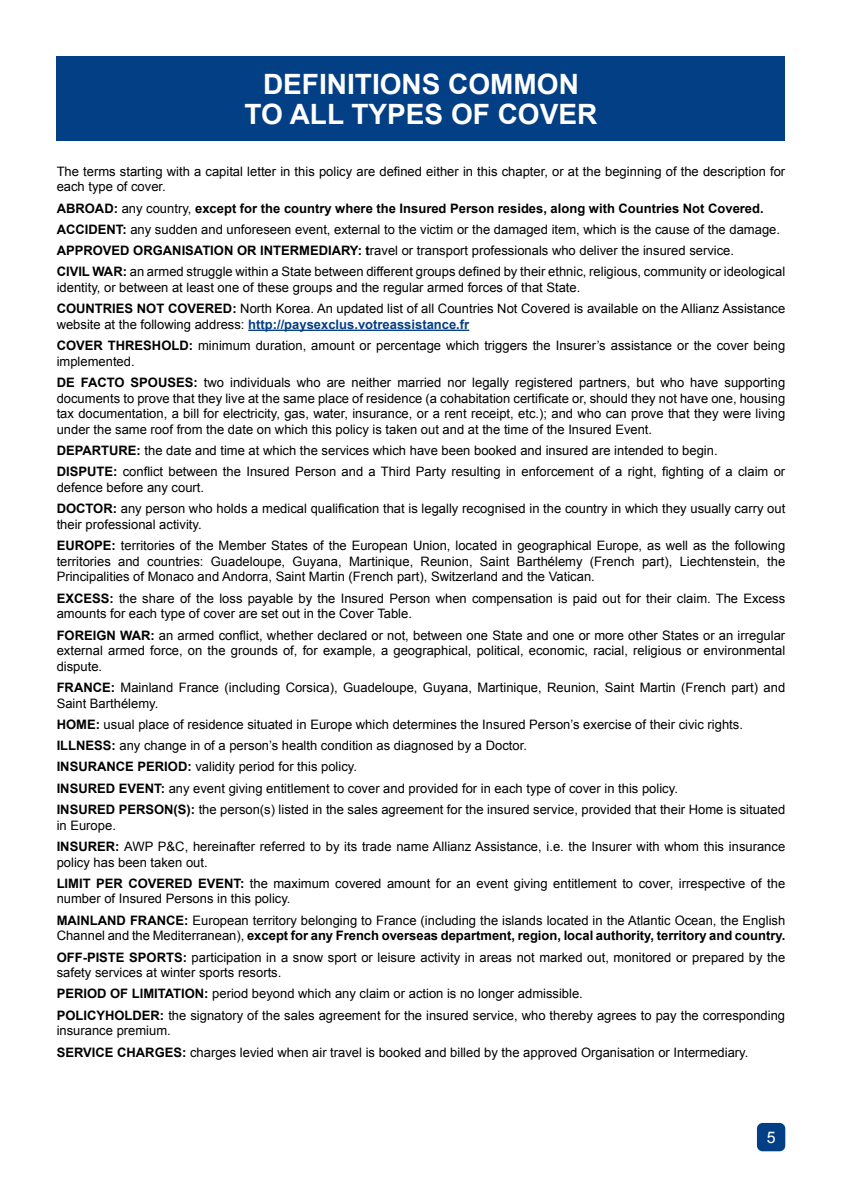
<style>
.page{position:relative;width:842px;height:1191px;background:#fff}
.page>*{position:absolute;margin:0;border:0;box-sizing:border-box;transform-origin:0 0}
.t1{font:700 28px/30px "Arial";color:#fff;text-align:center}
.t2{font:16px "Arial";color:#fff}
.t3{font:13px/21.2px "Arial";color:#000}
.s1{font-weight:700}
.s2{font-weight:700;color:#033f85}
</style>
<div class="page">
<div style="left:757px;top:1123px;width:28px;height:28px;background:#033f85;border-radius:6px"></div>
<hr style="left:248px;top:329px;width:221px;height:2px;background:#033f85">
<div style="left:57px;top:57px;width:728px;height:84px;background:#033f85"></div>
<h1 class="t1" style="left:245px;top:70px;width:354px">DEFINITIONS COMMON<br>TO ALL TYPES OF COVER</h1>
<p class="t3" style="left:57px;top:163px;width:730px;line-height:15.6px">The terms starting with a capital letter in this policy are defined either in this chapter, or at the beginning of the description for each type of cover.</p>
<p class="t3" style="left:57px;top:197px;width:730px"><span class="s1">ABROAD:</span> any country, <span class="s1">except for the country where the Insured Person resides, along with Countries Not Covered.<br>ACCIDENT:</span> any sudden and unforeseen event, external to the victim or the damaged item, which is the cause of the damage.<br><span class="s1">APPROVED ORGANISATION OR INTERMEDIARY: t</span>ravel or transport professionals who deliver the insured service.<br><span class="s1">CIVIL WAR:</span> an armed struggle within a State between different groups defined by their ethnic, religious, community or ideological</p>
<p class="t3" style="left:57px;top:277px;width:730px">identity, or between at least one of these groups and the regular armed forces of that State.<br><span class="s1">COUNTRIES NOT COVERED:</span> North Korea. An updated list of all Countries Not Covered is available on the Allianz Assistance</p>
<p class="t3" style="left:57px;top:314px;width:730px">website at the following address: <span class="s2">http://paysexclus.votreassistance.fr<br></span><span class="s1">COVER THRESHOLD:</span> minimum duration, amount or percentage which triggers the Insurer’s assistance or the cover being</p>
<p class="t3" style="left:57px;top:351px;width:730px">implemented.<br><span class="s1">DE FACTO SPOUSES:</span> two individuals who are neither married nor legally registered partners, but who have supporting</p>
<p class="t3" style="left:57px;top:390px;width:730px;line-height:15.6px;text-align:justify">documents to prove that they live at the same place of residence (a cohabitation certificate or, should they not have one, housing tax documentation, a bill for electricity, gas, water, insurance, or a rent receipt, etc.); and who can prove that they were living under the same roof from the date on which this policy is taken out and at the time of the Insured Event.</p>
<p class="t3" style="left:57px;top:440px;width:730px"><span class="s1">DEPARTURE:</span> the date and time at which the services which have been booked and insured are intended to begin.<br><span class="s1">DISPUTE:</span> conflict between the Insured Person and a Third Party resulting in enforcement of a right, fighting of a claim or</p>
<p class="t3" style="left:57px;top:477px;width:730px">defence before any court.<br><span class="s1">DOCTOR:</span> any person who holds a medical qualification that is legally recognised in the country in which they usually carry out</p>
<p class="t3" style="left:57px;top:514px;width:730px">their professional activity.<br><span class="s1">EUROPE:</span> territories of the Member States of the European Union, located in geographical Europe, as well as the following</p>
<p class="t3" style="left:57px;top:553px;width:730px;line-height:15.6px">territories and countries: Guadeloupe, Guyana, Martinique, Reunion, Saint Barthélemy (French part), Liechtenstein, the<br>Principalities of Monaco and Andorra, Saint Martin (French part), Switzerland and the Vatican.</p>
<p class="t3" style="left:57px;top:590px;width:730px;line-height:15.6px"><span class="s1">EXCESS:</span> the share of the loss payable by the Insured Person when compensation is paid out for their claim. The Excess amounts for each type of cover are set out in the Cover Table.</p>
<p class="t3" style="left:57px;top:627px;width:730px;line-height:15.6px;text-align:justify"><span class="s1">FOREIGN WAR:</span> an armed conflict, whether declared or not, between one State and one or more other States or an irregular external armed force, on the grounds of, for example, a geographical, political, economic, racial, religious or environmental dispute.</p>
<p class="t3" style="left:57px;top:680px;width:730px;line-height:15.6px"><span class="s1">FRANCE:</span> Mainland France (including Corsica), Guadeloupe, Guyana, Martinique, Reunion, Saint Martin (French part) and<br>Saint Barthélemy.</p>
<p class="t3" style="left:57px;top:714px;width:730px"><span class="s1">HOME:</span> usual place of residence situated in Europe which determines the Insured Person’s exercise of their civic rights.<br><span class="s1">ILLNESS:</span> any change in of a person’s health condition as diagnosed by a Doctor.<br><span class="s1">INSURANCE PERIOD:</span> validity period for this policy.<br><span class="s1">INSURED EVENT:</span> any event giving entitlement to cover and provided for in each type of cover in this policy.<br><span class="s1">INSURED PERSON(S):</span> the person(s) listed in the sales agreement for the insured service, provided that their Home is situated</p>
<p class="t3" style="left:57px;top:814px;width:730px">in Europe.<br><span class="s1">INSURER:</span> AWP P&amp;C, hereinafter referred to by its trade name Allianz Assistance, i.e. the Insurer with whom this insurance</p>
<p class="t3" style="left:57px;top:851px;width:730px">policy has been taken out.<br><span class="s1">LIMIT PER COVERED EVENT:</span> the maximum covered amount for an event giving entitlement to cover, irrespective of the</p>
<p class="t3" style="left:57px;top:888px;width:730px">number of Insured Persons in this policy.<br><span class="s1">MAINLAND FRANCE:</span> European territory belonging to France (including the islands located in the Atlantic Ocean, the English</p>
<p class="t3" style="left:57px;top:925px;width:730px">Channel and the Mediterranean), <span class="s1">except for any French overseas department, region, local authority, territory and country.<br>OFF-PISTE SPORTS:</span> participation in a snow sport or leisure activity in areas not marked out, monitored or prepared by the</p>
<p class="t3" style="left:57px;top:962px;width:730px">safety services at winter sports resorts.<br><span class="s1">PERIOD OF LIMITATION:</span> period beyond which any claim or action is no longer admissible.<br><span class="s1">POLICYHOLDER:</span> the signatory of the sales agreement for the insured service, who thereby agrees to pay the corresponding</p>
<p class="t3" style="left:57px;top:1020px;width:693px">insurance premium.<br><span class="s1">SERVICE CHARGES:</span> charges levied when air travel is booked and billed by the approved Organisation or Intermediary.</p>
<p class="t2" style="left:767px;top:1126px;width:10px">5</p>
</div>
